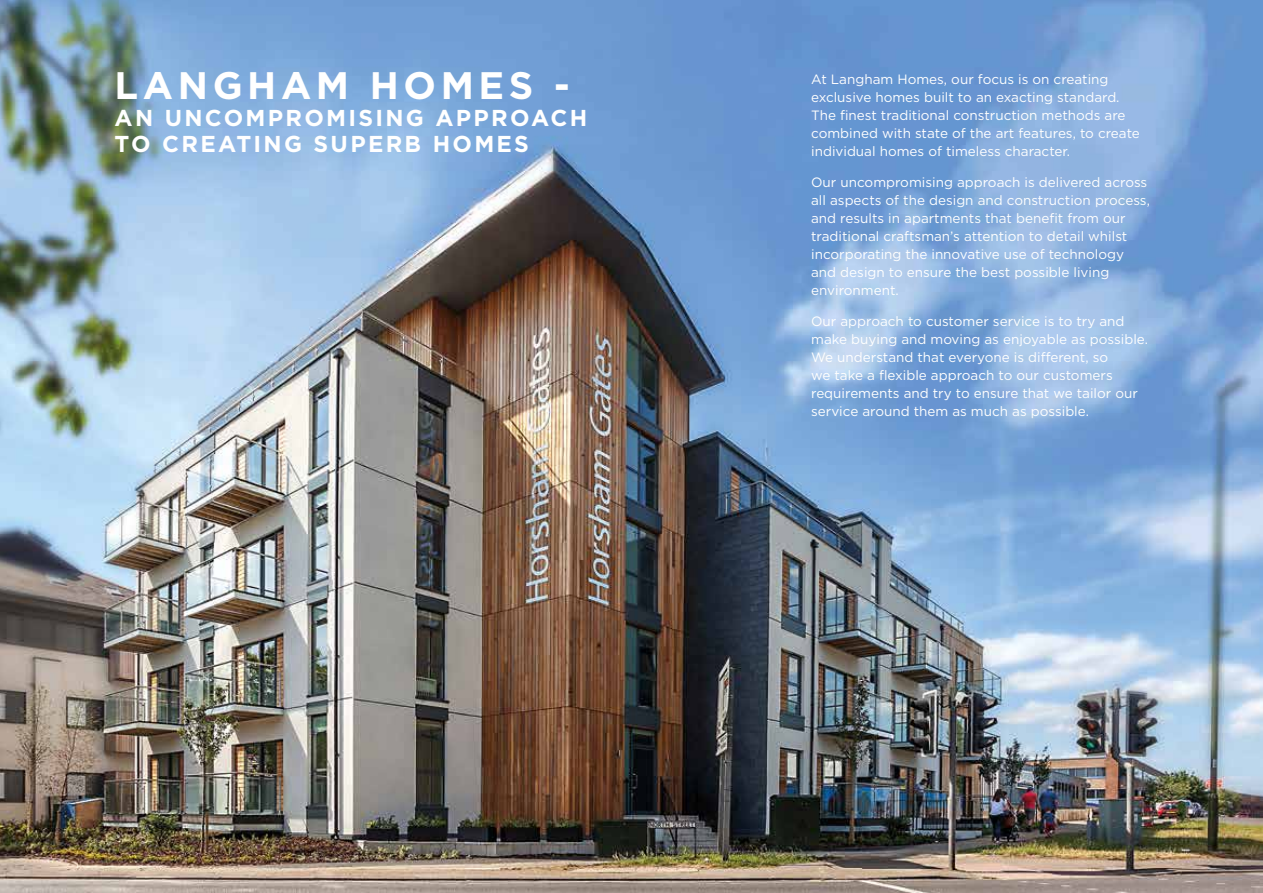
<style>
.page{position:relative;width:1263px;height:893px;background:#fff}
.page>*{position:absolute;margin:0;border:0;box-sizing:border-box;transform-origin:0 0}
.t1{font:700 38.25px "Gotham";letter-spacing:.12em;color:#fff}
.t2{font:700 22.95px/26.8px "Gotham";letter-spacing:.1em;color:#fff}
.t3{font:13.5px/18px "Gotham";color:#fff}
</style>
<div class="page">
<img style="left:0;top:0;width:1263px;height:893px">
<h1 class="t1" style="left:115px;top:60px;width:457px">LANGHAM HOMES -</h1>
<h2 class="t2" style="left:115px;top:104px;width:474px">AN UNCOMPROMISING APPROACH<br>TO CREATING SUPERB HOMES</h2>
<p class="t3" style="left:811px;top:70px;width:330px">At Langham Homes, our focus is on creating exclusive homes built to an exacting standard.<br>The finest traditional construction methods are combined with state of the art features, to create individual homes of timeless character.</p>
<p class="t3" style="left:811px;top:173px;width:340px">Our uncompromising approach is delivered across all aspects of the design and construction process, and results in apartments that benefit from our traditional craftsman’s attention to detail whilst incorporating the innovative use of technology and design to ensure the best possible living environment.</p>
<p class="t3" style="left:811px;top:312px;width:338px">Our approach to customer service is to try and make buying and moving as enjoyable as possible.<br>We understand that everyone is different, so<br>we take a flexible approach to our customers requirements and try to ensure that we tailor our service around them as much as possible.</p>
</div>
